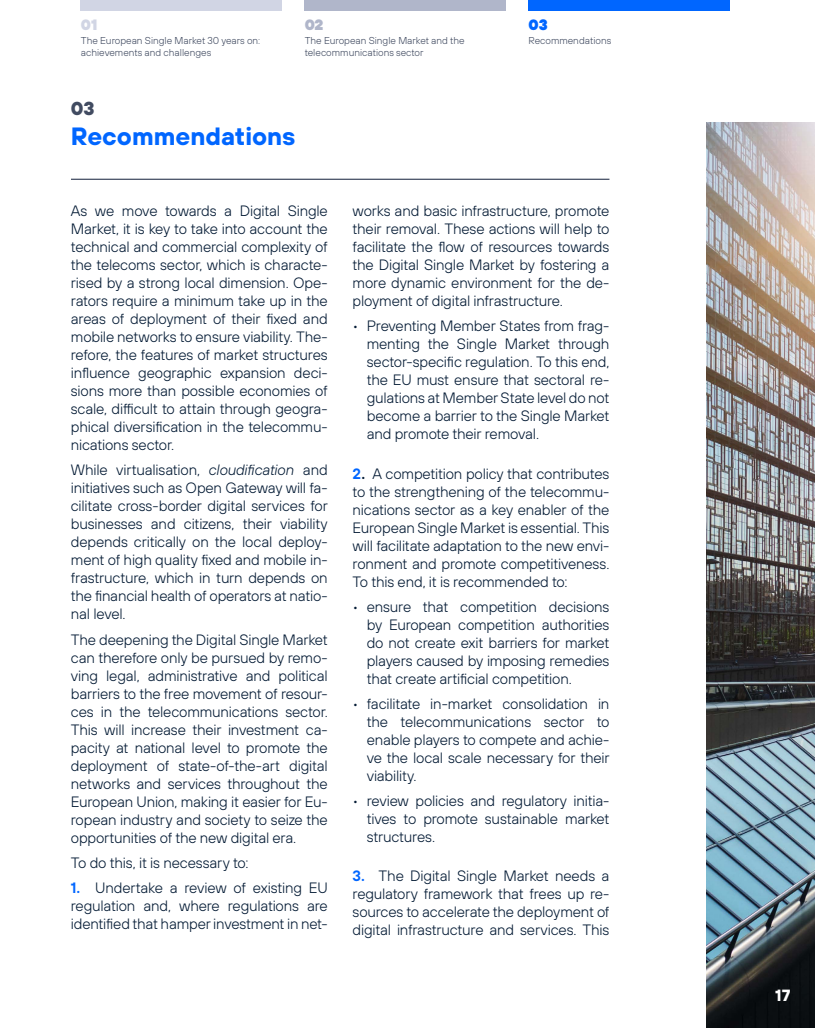
<style>
.page{position:relative;width:815px;height:1028px;background:#fff}
.page>*{position:absolute;margin:0;border:0;box-sizing:border-box;transform-origin:0 0}
.t1{font:700 25px "Tele Sans";color:#06f}
.t2{font:800 18.75px "Tele Sans";color:#414b61}
.t3{font:700 16.25px "Tele Sans";color:#fff}
.t4{font:300 15px/18px "Tele Sans";letter-spacing:-.015em;color:#031a34;text-align:justify}
.t5{font:900 15px "Tele Sans";color:#d1d5e4}
.t6{font:900 15px "Tele Sans";color:#b0b6ca}
.t7{font:900 15px "Tele Sans";color:#06f}
.t8{font:300 10px/11.2px "Tele Sans";color:#414b61}
.s1{font-style:italic}
.s2{font-weight:600;color:#06f}
.s3{font-weight:600}
</style>
<div class="page">
<div style="left:81px;top:0;width:201px;height:11px;background:#d1d5e4"></div>
<div style="left:305px;top:0;width:201px;height:11px;background:#b0b6ca"></div>
<div style="left:528px;top:0;width:202px;height:11px;background:#06f"></div>
<hr style="left:71px;top:179px;width:538px;height:1px;background:#414b61">
<img style="left:707px;top:122px;width:108px;height:906px">
<p class="t5" style="left:81px;top:14px;width:18px">01</p>
<p class="t8" style="left:81px;top:35px;width:181px">The European Single Market 30 years on: achievements and challenges</p>
<p class="t6" style="left:305px;top:14px;width:20px">02</p>
<p class="t8" style="left:305px;top:35px;width:161px">The European Single Market and the telecommunications sector</p>
<p class="t2" style="left:71px;top:96px;width:25px">03</p>
<h1 class="t1" style="left:71px;top:119px;width:226px">Recommendations</h1>
<p class="t7" style="left:528px;top:14px;width:21px">03</p>
<p class="t8" style="left:528px;top:35px;width:84px">Recommendations</p>
<p class="t4" style="left:71px;top:202px;width:258px">As we move towards a Digital Single Market, it is key to take into account the technical and commercial complexity of the telecoms sector, which is characte&shy;rised by a strong local dimension. Ope&shy;rators require a minimum take up in the areas of deployment of their fixed and mobile networks to ensure viability. The&shy;refore, the features of market structures influence geographic expansion deci&shy;sions more than possible economies of scale, difficult to attain through geogra&shy;phical diversification in the telecommu&shy;nications sector.</p>
<p class="t4" style="left:71px;top:461px;width:258px">While virtualisation, <span class="s1">cloudification</span> and initiatives such as Open Gateway will fa&shy;cilitate cross-border digital services for businesses and citizens, their viability depends critically on the local deploy&shy;ment of high quality fixed and mobile in&shy;frastructure, which in turn depends on the financial health of operators at natio&shy;nal level.</p>
<p class="t4" style="left:71px;top:630px;width:258px">The deepening the Digital Single Market can therefore only be pursued by remo&shy;ving legal, administrative and political barriers to the free movement of resour&shy;ces in the telecommunications sector.<br>This will increase their investment ca&shy;pacity at national level to promote the deployment of state-of-the-art digital networks and services throughout the European Union, making it easier for Eu&shy;ropean industry and society to seize the opportunities of the new digital era.</p>
<p class="t4" style="left:71px;top:853px;width:179px">To do this, it is necessary to:</p>
<p class="t4" style="left:71px;top:878px;width:258px"><span class="s2">1.</span> Undertake a review of existing EU regulation and, where regulations are identified that hamper investment in net-</p>
<p class="t4" style="left:353px;top:201px;width:258px">works and basic infrastructure, promote their removal. These actions will help to facilitate the flow of resources towards the Digital Single Market by fostering a more dynamic environment for the de&shy;ployment of digital infrastructure.</p>
<p class="t4" style="left:367px;top:317px;width:244px;text-indent:-14px">• Preventing Member States from frag&shy;menting the Single Market through sector-specific regulation. To this end, the EU must ensure that sectoral re&shy;gulations at Member State level do not become a barrier to the Single Market and promote their removal.</p>
<p class="t4" style="left:353px;top:464px;width:258px"><span class="s2">2</span><span class="s3">.</span> A competition policy that contributes to the strengthening of the telecommu&shy;nications sector as a key enabler of the European Single Market is essential. This will facilitate adaptation to the new envi&shy;ronment and promote competitiveness.<br>To this end, it is recommended to:</p>
<p class="t4" style="left:367px;top:597px;width:244px;text-indent:-14px">• ensure that competition decisions by European competition authorities do not create exit barriers for market players caused by imposing remedies that create artificial competition.</p>
<p class="t4" style="left:367px;top:694px;width:244px;text-indent:-14px">• facilitate in-market consolidation in the telecommunications sector to enable players to compete and achie&shy;ve the local scale necessary for their viability.</p>
<p class="t4" style="left:367px;top:791px;width:244px;text-indent:-14px">• review policies and regulatory initia&shy;tives to promote sustainable market structures.</p>
<p class="t4" style="left:353px;top:866px;width:258px"><span class="s2">3.</span> The Digital Single Market needs a regulatory framework that frees up re&shy;sources to accelerate the deployment of digital infrastructure and services. This</p>
<p class="t3" style="left:775px;top:984px;width:17px">17</p>
</div>
